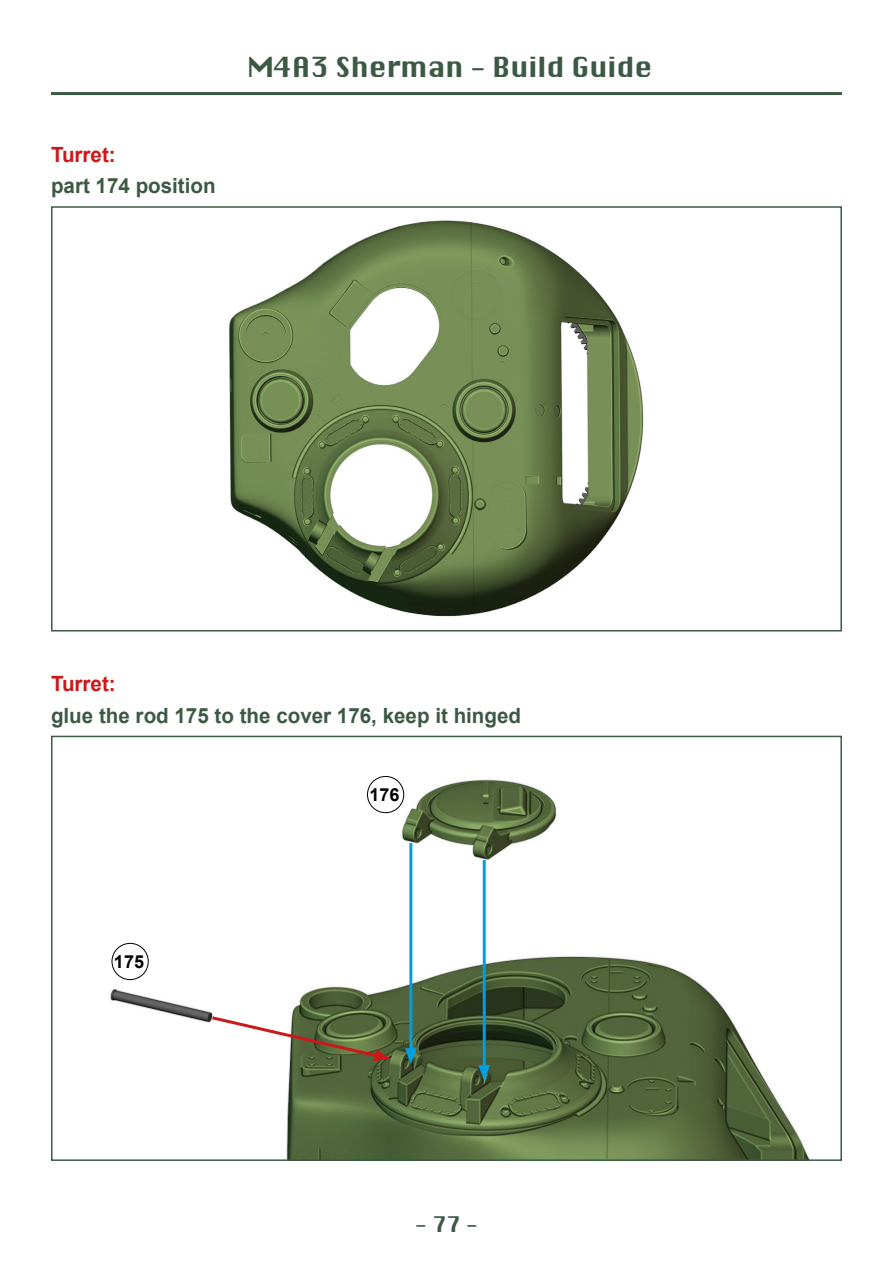
<style>
.page{position:relative;width:893px;height:1263px;background:#fff}
.page>*{position:absolute;margin:0;border:0;box-sizing:border-box;transform-origin:0 0}
.t1{font:27px "Silom";color:#3c5944}
.t2{font:700 21px "Arial";color:#3c5944}
.t3{font:700 21px "Arial";color:#cd1719}
.t4{font:21px "Silom";color:#3c5944}
.t5{font:700 18px "Arial";color:#000}
</style>
<div class="page">
<hr style="left:51px;top:92px;width:791px;height:3px;background:#3c5944">
<img style="left:110px;top:776px;width:699px;height:382px">
<div style="left:51px;top:736px;width:791px;height:425px;border:2px solid #3c5944"></div>
<img style="left:229px;top:220px;width:415px;height:397px">
<div style="left:51px;top:206px;width:791px;height:425px;border:2px solid #3c5944"></div>
<div style="left:112px;top:943px;width:37px;height:37px;border:1px solid #000;border-radius:50%"></div>
<div style="left:367px;top:776px;width:37px;height:37px;border:1px solid #000;border-radius:50%"></div>
<hr style="left:483px;top:860px;width:3px;height:211px;background:#009fe3">
<svg style="left:478px;top:1065px;width:12px;height:16px"></svg>
<svg style="left:209px;top:1014px;width:182px;height:47px"></svg>
<hr style="left:409px;top:843px;width:3px;height:211px;background:#009fe3">
<svg style="left:405px;top:1048px;width:12px;height:16px"></svg>
<p class="t3" style="left:51px;top:141px;width:66px">Turret:</p>
<p class="t2" style="left:51px;top:172px;width:166px">part 174 position</p>
<p class="t1" style="left:247px;top:52px;width:407px">M4A3 Sherman - Build Guide</p>
<p class="t3" style="left:51px;top:670px;width:66px">Turret:</p>
<p class="t2" style="left:51px;top:702px;width:472px">glue the rod 175 to the cover 176, keep it hinged</p>
<p class="t5" style="left:114px;top:950px;width:32px">175</p>
<p class="t5" style="left:369px;top:783px;width:32px">176</p>
<p class="t4" style="left:415px;top:1212px;width:64px">- 77 -</p>
</div>
